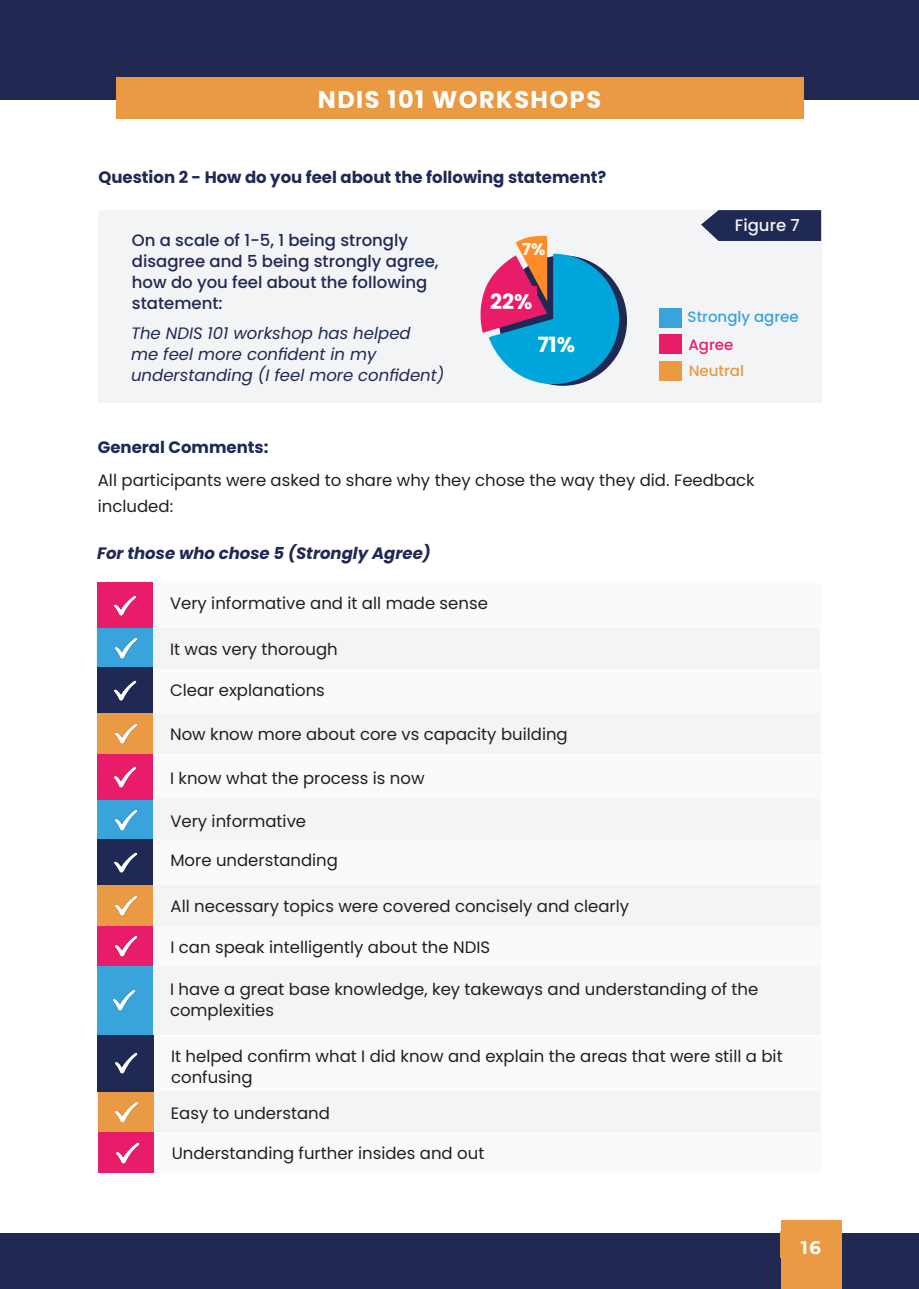
<style>
.page{position:relative;width:919px;height:1289px;background:#fff}
.page>*{position:absolute;margin:0;border:0;box-sizing:border-box;transform-origin:0 0}
.Chapter_Title{font:700 24px "Poppins";letter-spacing:.06em;color:#fff}
.Paragraph_Style_1{font:700 21px "Poppins";color:#fff}
.t1{font:700 18px "Montserrat";color:#fff}
.Paragraph_Style_1-2{font:16.5px/21px "Poppins";color:#231f20}
.Paragraph_Style_1-3{font:500 16.5px/21px "Poppins";color:#1f2954}
.Paragraph_Style_1-4{font:italic 16.5px/21px "Poppins";color:#1f2954}
.Paragraph_Style_1-5{font:700 16.5px "Poppins";color:#1f2954}
.Paragraph_Style_1-6{font:italic 700 16.5px "Poppins";color:#1f2954}
.Paragraph_Style_1-7{font:500 16.5px "Poppins";color:#f3f4f5}
.Paragraph_Style_1-8{font:700 16.5px "Poppins";color:#fff}
.Paragraph_Style_1-9{font:500 15px "Poppins";color:#39a4db}
.Paragraph_Style_1-10{font:500 15px "Poppins";color:#e99a42}
.Paragraph_Style_1-11{font:500 15px "Poppins";color:#e91c6a}
</style>
<div class="page">
<div style="left:0;top:0;width:918px;height:100px;background:#212953"></div>
<div style="left:116px;top:77px;width:687px;height:41px;background:#e99a42"></div>
<div style="left:0;top:1233px;width:918px;height:55px;background:#212953"></div>
<div style="left:781px;top:1220px;width:60px;height:68px;background:#e99a42"></div>
<div style="left:780px;top:1231px;width:61px;height:27px;background:#e99a42"></div>
<div style="left:98px;top:210px;width:723px;height:192px;background:#f3f4f5"></div>
<div style="left:658px;top:308px;width:23px;height:19px;background:#39a4db"></div>
<div style="left:659px;top:335px;width:22px;height:19px;background:#e91c6a"></div>
<svg style="left:701px;top:210px;width:120px;height:31px"></svg>
<div style="left:659px;top:361px;width:22px;height:20px;background:#e99a42"></div>
<div style="left:499px;top:255px;width:128px;height:131px;background:#1f2954;border-radius:50%"></div>
<svg style="left:480px;top:235px;width:139px;height:149px"></svg>
<div style="left:490px;top:286px;width:46px;height:26px;background:#e91c6a"></div>
<div style="left:97px;top:583px;width:723px;height:44px;background:#fafafb"></div>
<div style="left:97px;top:755px;width:723px;height:44px;background:#fafafb"></div>
<div style="left:97px;top:668px;width:723px;height:44px;background:#fafafb"></div>
<div style="left:97px;top:840px;width:723px;height:44px;background:#fafafb"></div>
<div style="left:98px;top:1036px;width:723px;height:55px;background:#fafafb"></div>
<div style="left:97px;top:627px;width:723px;height:41px;background:#f3f4f5"></div>
<div style="left:97px;top:799px;width:723px;height:41px;background:#f3f4f5"></div>
<div style="left:97px;top:966px;width:723px;height:68px;background:#f3f4f5"></div>
<div style="left:97px;top:712px;width:723px;height:41px;background:#f3f4f5"></div>
<div style="left:97px;top:925px;width:723px;height:41px;background:#fafafb"></div>
<div style="left:98px;top:1132px;width:723px;height:41px;background:#fafafb"></div>
<div style="left:97px;top:884px;width:723px;height:41px;background:#f3f4f5"></div>
<div style="left:98px;top:1091px;width:722px;height:41px;background:#f3f4f5"></div>
<div style="left:97px;top:627px;width:56px;height:41px;background:#39a4db"></div>
<img style="left:115px;top:637px;width:23px;height:22px">
<div style="left:97px;top:799px;width:56px;height:41px;background:#39a4db"></div>
<img style="left:115px;top:809px;width:23px;height:22px">
<div style="left:98px;top:966px;width:55px;height:68px;background:#39a4db"></div>
<img style="left:113px;top:989px;width:23px;height:22px">
<div style="left:97px;top:712px;width:56px;height:41px;background:#e99a42"></div>
<img style="left:115px;top:723px;width:23px;height:21px">
<div style="left:97px;top:925px;width:56px;height:41px;background:#e91c6a"></div>
<img style="left:115px;top:935px;width:23px;height:22px">
<div style="left:98px;top:1132px;width:55px;height:41px;background:#e91c6a"></div>
<img style="left:116px;top:1142px;width:24px;height:22px">
<div style="left:98px;top:884px;width:55px;height:41px;background:#e99a42"></div>
<img style="left:115px;top:895px;width:23px;height:21px">
<div style="left:98px;top:1091px;width:55px;height:41px;background:#e99a42"></div>
<img style="left:115px;top:1101px;width:24px;height:22px">
<div style="left:97px;top:581px;width:56px;height:46px;background:#e91c6a"></div>
<img style="left:114px;top:595px;width:23px;height:21px">
<div style="left:97px;top:753px;width:56px;height:46px;background:#e91c6a"></div>
<img style="left:114px;top:766px;width:23px;height:22px">
<div style="left:97px;top:667px;width:56px;height:45px;background:#1f2954"></div>
<img style="left:114px;top:680px;width:23px;height:21px">
<div style="left:97px;top:838px;width:56px;height:46px;background:#1f2954"></div>
<img style="left:114px;top:852px;width:24px;height:21px">
<div style="left:98px;top:1034px;width:56px;height:57px;background:#1f2954"></div>
<img style="left:115px;top:1052px;width:23px;height:22px">
<p class="Chapter_Title" style="left:318px;top:86px;width:285px">NDIS 101 WORKSHOPS</p>
<p class="Paragraph_Style_1-5" style="left:98px;top:168px;width:509px">Question 2 - How do you feel about the following statement?</p>
<p class="Paragraph_Style_1-3" style="left:132px;top:230px;width:308px">On a scale of 1-5, 1 being strongly disagree and 5 being strongly agree, how do you feel about the following statement:</p>
<p class="Paragraph_Style_1-4" style="left:131px;top:323px;width:315px">The NDIS 101 workshop has helped<br>me feel more confident in my understanding (I feel more confident)</p>
<p class="Paragraph_Style_1-5" style="left:98px;top:437px;width:172px">General Comments:</p>
<p class="Paragraph_Style_1-8" style="left:522px;top:239px;width:25px">7%</p>
<p class="Paragraph_Style_1" style="left:490px;top:289px;width:44px">22%</p>
<p class="Paragraph_Style_1" style="left:537px;top:333px;width:39px">71%</p>
<p class="Paragraph_Style_1-7" style="left:734px;top:216px;width:66px">Figure 7</p>
<p class="Paragraph_Style_1-9" style="left:687px;top:308px;width:113px">Strongly agree</p>
<p class="Paragraph_Style_1-11" style="left:688px;top:335px;width:46px">Agree</p>
<p class="Paragraph_Style_1-10" style="left:688px;top:362px;width:57px">Neutral</p>
<p class="Paragraph_Style_1-2" style="left:98px;top:467px;width:658px;line-height:25.5px">All participants were asked to share why they chose the way they did. Feedback included:</p>
<p class="Paragraph_Style_1-6" style="left:97px;top:543px;width:335px">For those who chose 5 (Strongly Agree)</p>
<p class="Paragraph_Style_1-2" style="left:170px;top:593px;width:319px">Very informative and it all made sense</p>
<p class="Paragraph_Style_1-2" style="left:170px;top:638px;width:169px">It was very thorough</p>
<p class="Paragraph_Style_1-2" style="left:170px;top:679px;width:156px">Clear explanations</p>
<p class="Paragraph_Style_1-2" style="left:170px;top:723px;width:399px">Now know more about core vs capacity building</p>
<p class="Paragraph_Style_1-2" style="left:170px;top:767px;width:256px">I know what the process is now</p>
<p class="Paragraph_Style_1-2" style="left:170px;top:810px;width:137px">Very informative</p>
<p class="Paragraph_Style_1-2" style="left:170px;top:850px;width:169px">More understanding</p>
<p class="Paragraph_Style_1-2" style="left:170px;top:895px;width:460px">All necessary topics were covered concisely and clearly</p>
<p class="Paragraph_Style_1-2" style="left:170px;top:936px;width:321px">I can speak intelligently about the NDIS</p>
<p class="Paragraph_Style_1-2" style="left:170px;top:978px;width:590px">I have a great base knowledge, key takeways and understanding of the complexities</p>
<p class="Paragraph_Style_1-2" style="left:171px;top:1046px;width:613px">It helped confirm what I did know and explain the areas that were still a bit confusing</p>
<p class="Paragraph_Style_1-2" style="left:171px;top:1102px;width:161px">Easy to understand</p>
<p class="Paragraph_Style_1-2" style="left:172px;top:1143px;width:314px">Understanding further insides and out</p>
<p class="t1" style="left:800px;top:1234px;width:22px">16</p>
</div>
